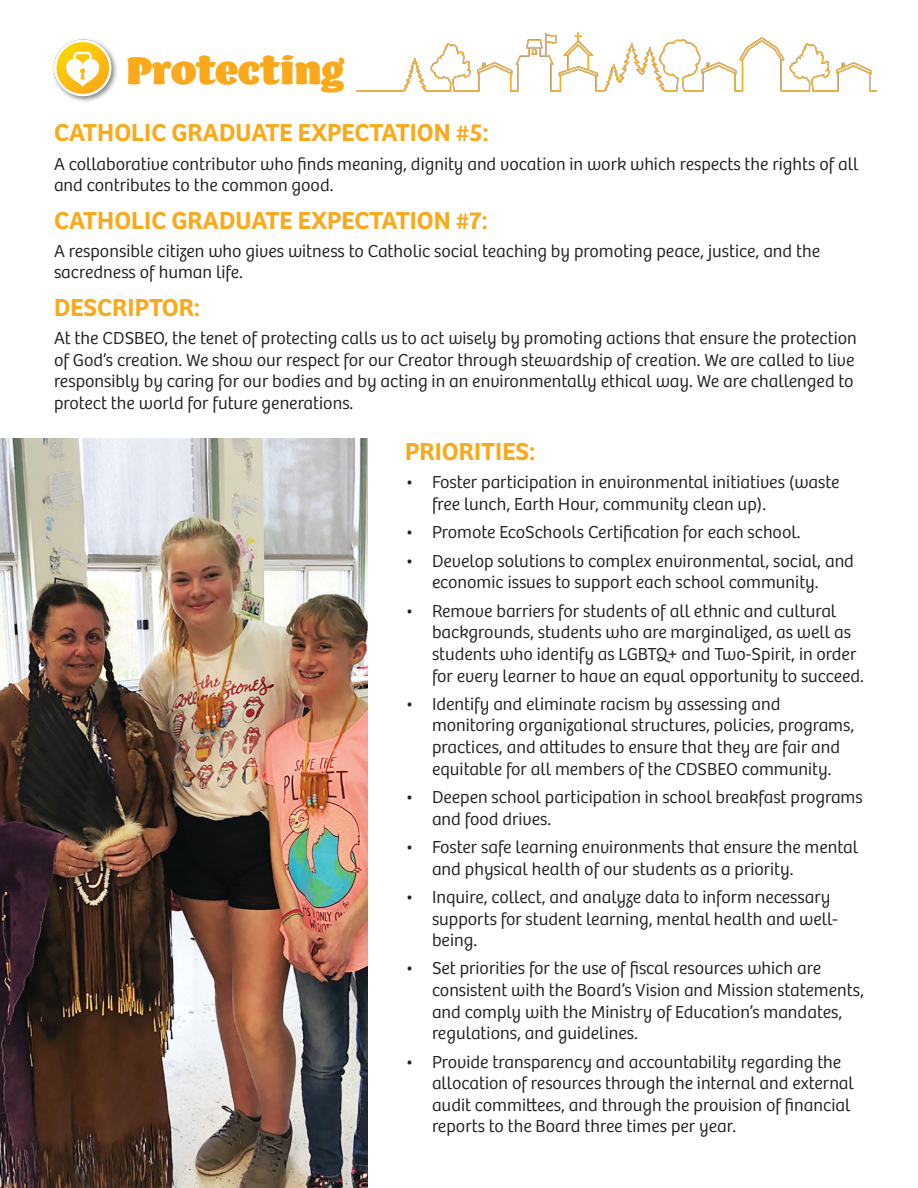
<style>
.page{position:relative;width:918px;height:1188px;background:#fff}
.page>*{position:absolute;margin:0;border:0;box-sizing:border-box;transform-origin:0 0}
.Header_1{font:39px "Barricada Pro";color:#f9a91b}
.Header_2{font:600 25.5px "Bree";color:#f9a91b}
.Paragraph_Style_1{font:300 18px/21.6px "Bree";color:#231f20}
</style>
<div class="page">
<img style="left:0;top:438px;width:367px;height:750px">
<img style="left:53px;top:39px;width:64px;height:63px">
<img style="left:356px;top:32px;width:521px;height:60px">
<p class="Header_1" style="left:126px;top:47px;width:220px">Protecting</p>
<p class="Header_2" style="left:54px;top:113px;width:436px">CATHOLIC GRADUATE EXPECTATION #5:</p>
<p class="Paragraph_Style_1" style="left:54px;top:152px;width:806px">A collaborative contributor who finds meaning, dignity and vocation in work which respects the rights of all and contributes to the common good.</p>
<p class="Header_2" style="left:54px;top:200px;width:435px">CATHOLIC GRADUATE EXPECTATION #7:</p>
<p class="Paragraph_Style_1" style="left:54px;top:239px;width:768px">A responsible citizen who gives witness to Catholic social teaching by promoting peace, justice, and the sacredness of human life.</p>
<p class="Header_2" style="left:54px;top:288px;width:147px">DESCRIPTOR:</p>
<p class="Paragraph_Style_1" style="left:54px;top:326px;width:804px">At the CDSBEO, the tenet of protecting calls us to act wisely by promoting actions that ensure the protection of God’s creation. We show our respect for our Creator through stewardship of creation. We are called to live responsibly by caring for our bodies and by acting in an environmentally ethical way. We are challenged to protect the world for future generations.</p>
<p class="Header_2" style="left:405px;top:432px;width:132px">PRIORITIES:</p>
<p class="Paragraph_Style_1" style="left:432px;top:471px;width:409px;text-indent:-27px">• Foster participation in environmental initiatives (waste free lunch, Earth Hour, community clean up).</p>
<p class="Paragraph_Style_1" style="left:405px;top:521px;width:397px">• Promote EcoSchools Certification for each school.</p>
<p class="Paragraph_Style_1" style="left:405px;top:549px;width:451px;text-align:center">• Develop solutions to complex environmental, social, and economic issues to support each school community.</p>
<p class="Paragraph_Style_1" style="left:432px;top:599px;width:433px;text-indent:-27px">• Remove barriers for students of all ethnic and cultural backgrounds, students who are marginalized, as well as students who identify as LGBTQ+ and Two-Spirit, in order for every learner to have an equal opportunity to succeed.</p>
<p class="Paragraph_Style_1" style="left:432px;top:692px;width:424px;text-indent:-27px">• Identify and eliminate racism by assessing and monitoring organizational structures, policies, programs, practices, and attitudes to ensure that they are fair and equitable for all members of the CDSBEO community.</p>
<p class="Paragraph_Style_1" style="left:432px;top:785px;width:432px;text-indent:-27px">• Deepen school participation in school breakfast programs and food drives.</p>
<p class="Paragraph_Style_1" style="left:432px;top:835px;width:428px;text-indent:-27px">• Foster safe learning environments that ensure the mental and physical health of our students as a priority.</p>
<p class="Paragraph_Style_1" style="left:432px;top:885px;width:408px;text-indent:-27px">• Inquire, collect, and analyze data to inform necessary supports for student learning, mental health and well&shy;being.</p>
<p class="Paragraph_Style_1" style="left:432px;top:957px;width:434px;text-indent:-27px">• Set priorities for the use of fiscal resources which are consistent with the Board’s Vision and Mission statements, and comply with the Ministry of Education’s mandates, regulations, and guidelines.</p>
<p class="Paragraph_Style_1" style="left:432px;top:1050px;width:424px;text-indent:-27px">• Provide transparency and accountability regarding the allocation of resources through the internal and external audit committees, and through the provision of financial reports to the Board three times per year.</p>
</div>
